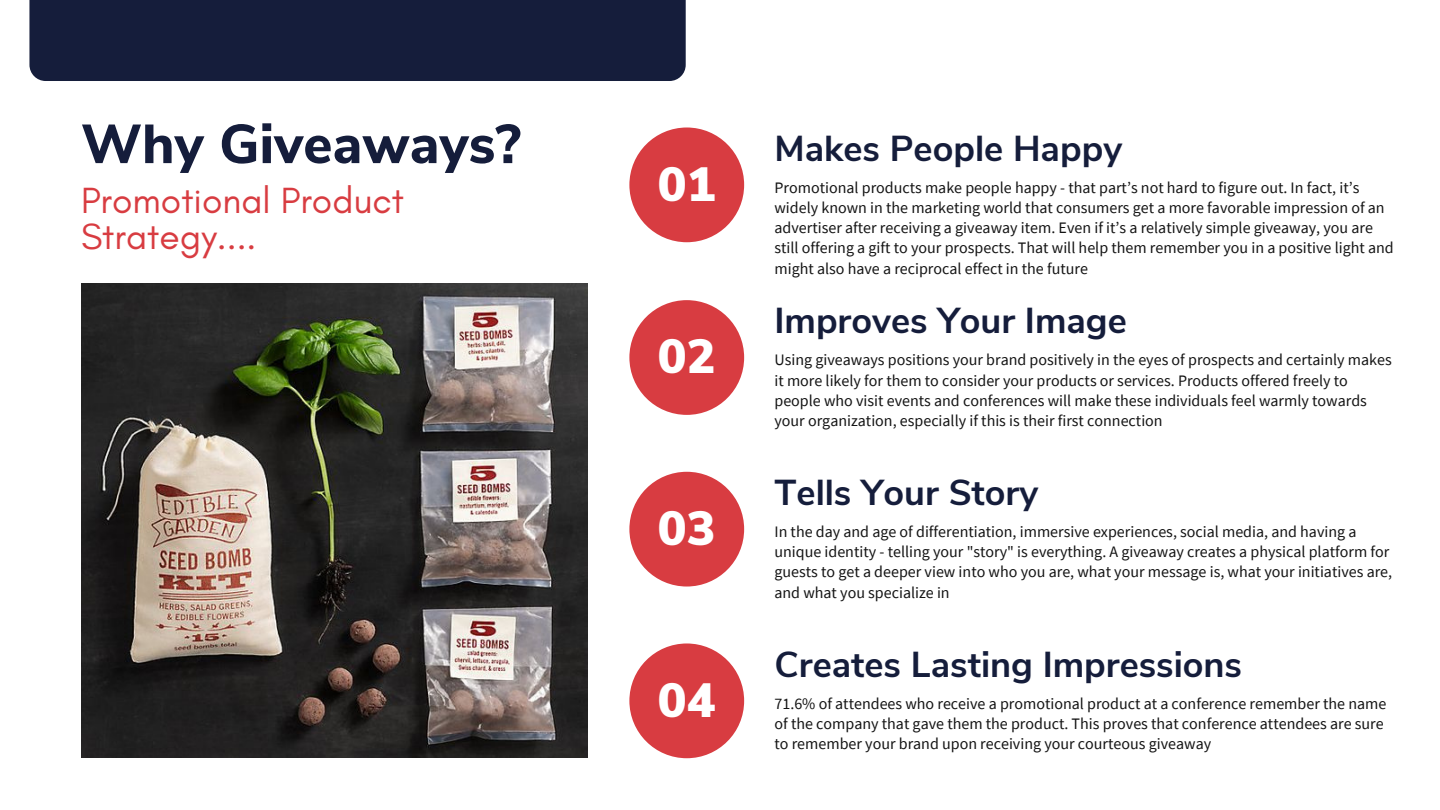
<style>
.page{position:relative;width:1440px;height:810px;background:#fff}
.page>*{position:absolute;margin:0;border:0;box-sizing:border-box;transform-origin:0 0}
.t1{font:800 54.7px "Nunito Sans";color:#151d3b}
.t2{font:900 48px "Nunito Sans";color:#fff}
.t3{font:37.1px/35.2px "Glacial Indifference";color:#d83c41}
.t4{font:700 36px "Nunito Sans";color:#151d3b}
.t5{font:16px/20.2px "Source Sans Pro";color:#141414}
</style>
<div class="page">
<img style="left:81px;top:283px;width:506px;height:475px">
<div style="left:629px;top:128px;width:115px;height:114px;background:#d83c41;border-radius:50%"></div>
<div style="left:629px;top:643px;width:115px;height:115px;background:#d83c41;border-radius:50%"></div>
<div style="left:629px;top:472px;width:115px;height:115px;background:#d83c41;border-radius:50%"></div>
<div style="left:629px;top:300px;width:115px;height:115px;background:#d83c41;border-radius:50%"></div>
<div style="left:29px;top:0;width:657px;height:81px;background:#151d3b"></div>
<h1 class="t1" style="left:81px;top:108px;width:441px">Why Giveaways?</h1>
<h3 class="t3" style="left:81px;top:183px;width:325px">Promotional Product<br>Strategy....</h3>
<h2 class="t2" style="left:658px;top:152px;width:59px">01</h2>
<h2 class="t2" style="left:658px;top:325px;width:59px">02</h2>
<h2 class="t2" style="left:658px;top:496px;width:59px">03</h2>
<h2 class="t2" style="left:658px;top:668px;width:59px">04</h2>
<h3 class="t4" style="left:774px;top:124px;width:349px">Makes People Happy</h3>
<p class="t5" style="left:774px;top:177px;width:621px">Promotional products make people happy - that part’s not hard to figure out. In fact, it’s widely known in the marketing world that consumers get a more favorable impression of an advertiser after receiving a giveaway item. Even if it’s a relatively simple giveaway, you are still offering a gift to your prospects. That will help them remember you in a positive light and might also have a reciprocal effect in the future</p>
<h3 class="t4" style="left:774px;top:297px;width:354px">Improves Your Image</h3>
<p class="t5" style="left:774px;top:350px;width:619px">Using giveaways positions your brand positively in the eyes of prospects and certainly makes it more likely for them to consider your products or services. Products offered freely to people who visit events and conferences will make these individuals feel warmly towards your organization, especially if this is their first connection</p>
<h3 class="t4" style="left:774px;top:468px;width:265px">Tells Your Story</h3>
<p class="t5" style="left:774px;top:521px;width:619px">In the day and age of differentiation, immersive experiences, social media, and having a unique identity - telling your "story" is everything. A giveaway creates a physical platform for guests to get a deeper view into who you are, what your message is, what your initiatives are, and what you specialize in</p>
<h3 class="t4" style="left:774px;top:640px;width:469px">Creates Lasting Impressions</h3>
<p class="t5" style="left:774px;top:693px;width:613px">71.6% of attendees who receive a promotional product at a conference remember the name of the company that gave them the product. This proves that conference attendees are sure to remember your brand upon receiving your courteous giveaway</p>
</div>
